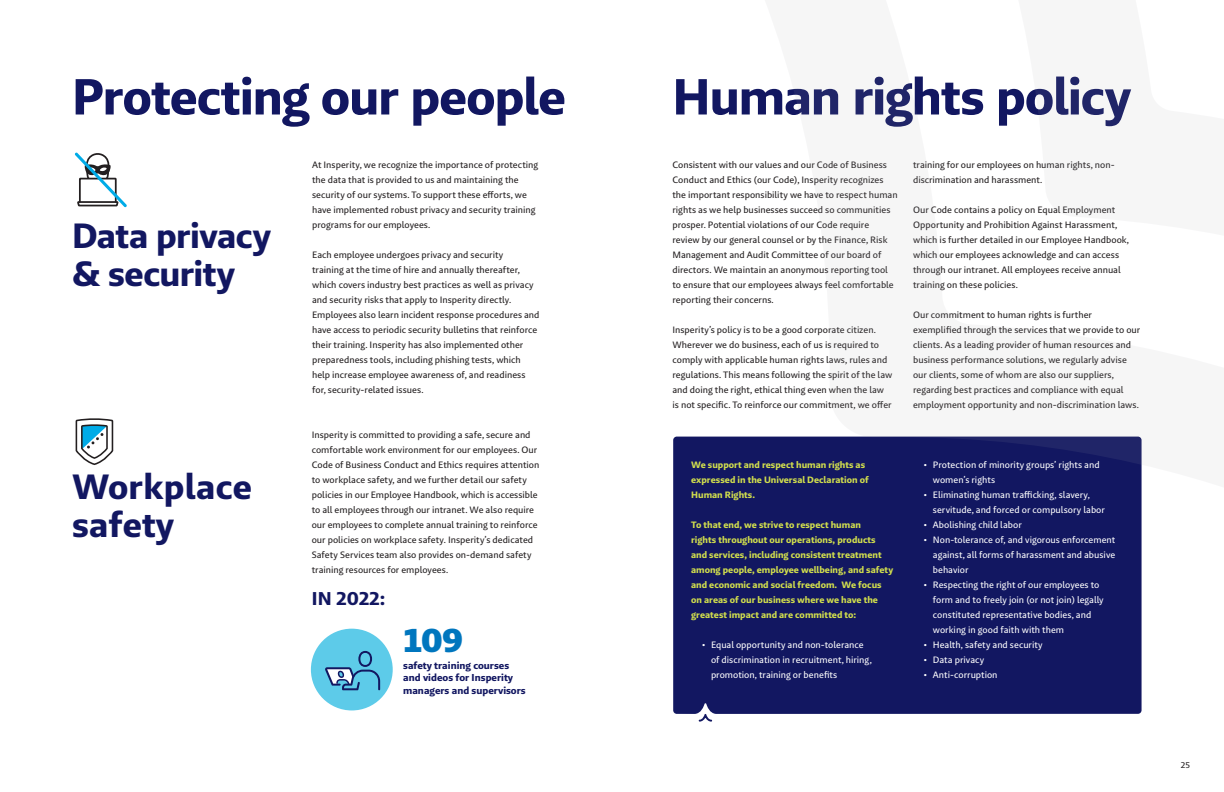
<style>
.page{position:relative;width:1224px;height:792px;background:#fff}
.page>*{position:absolute;margin:0;border:0;box-sizing:border-box;transform-origin:0 0}
.H2{font:52px "Brando Sans Bold LF";letter-spacing:-.02em;color:#121761}
.H3{font:36px/38px "Brando Sans Bold LF";letter-spacing:-.015em;color:#121761}
.H1{font:36px/38px "Brando Sans Bold LF";letter-spacing:.01em;color:#121761}
.big_number_-_number{font:34px "Brando Sans Black LF";color:#0076be}
.SH1{font:19px "Brando Sans Bold LF";letter-spacing:.01em;color:#121761}
.big_number_-_text{font:10.3px/12.4px "Brando Sans Bold LF";color:#121761}
.P1{font:9.5px/15px "Brando Sans Text LF";color:#231f20}
.t1{font:9.5px/15px "Brando Sans Text LF";color:#fff}
.P1-2{font:9.5px/15px "Brando Sans Bold LF";color:#d1de4d}
.t2{font:8.5px "Brando Sans Text LF";color:#231f20}
</style>
<div class="page">
<svg style="left:76px;top:418px;width:37px;height:47px"></svg>
<svg style="left:74px;top:152px;width:53px;height:55px"></svg>
<div style="left:673px;top:549px;width:469px;height:165px;background:#121761"></div>
<svg style="left:699px;top:714px;width:13px;height:8px"></svg>
<div style="left:311px;top:629px;width:82px;height:81px;background:#5dcbe9;border-radius:50%"></div>
<svg style="left:325px;top:651px;width:55px;height:39px"></svg>
<div style="left:673px;top:436px;width:469px;height:113px;background:#121761"></div>
<p class="H2" style="left:72px;top:64px;width:495px">Protecting our people</p>
<p class="H3" style="left:72px;top:217px;width:201px">Data privacy &amp; security</p>
<p class="H1" style="left:72px;top:468px;width:182px">Workplace safety</p>
<p class="P1" style="left:312px;top:157px;width:228px">At Insperity, we recognize the importance of protecting the data that is provided to us and maintaining the security of our systems. To support these efforts, we have implemented robust privacy and security training programs for our employees.</p>
<p class="P1" style="left:312px;top:247px;width:229px">Each employee undergoes privacy and security<br>training at the time of hire and annually thereafter, which covers industry best practices as well as privacy and security risks that apply to Insperity directly.<br>Employees also learn incident response procedures and have access to periodic security bulletins that reinforce their training. Insperity has also implemented other preparedness tools, including phishing tests, which help increase employee awareness of, and readiness for, security-related issues.</p>
<p class="P1" style="left:312px;top:427px;width:229px">Insperity is committed to providing a safe, secure and comfortable work environment for our employees. Our Code of Business Conduct and Ethics requires attention to workplace safety, and we further detail our safety policies in our Employee Handbook, which is accessible to all employees through our intranet. We also require our employees to complete annual training to reinforce our policies on workplace safety. Insperity’s dedicated Safety Services team also provides on-demand safety training resources for employees.</p>
<p class="SH1" style="left:312px;top:586px;width:75px">IN 2022:</p>
<p class="big_number_-_number" style="left:403px;top:619px;width:61px">109</p>
<p class="big_number_-_text" style="left:403px;top:659px;width:124px">safety training courses and videos for Insperity managers and supervisors</p>
<p class="H2" style="left:672px;top:64px;width:460px">Human rights policy</p>
<p class="P1" style="left:672px;top:157px;width:227px">Consistent with our values and our Code of Business Conduct and Ethics (our Code), Insperity recognizes the important responsibility we have to respect human rights as we help businesses succeed so communities prosper. Potential violations of our Code require review by our general counsel or by the Finance, Risk Management and Audit Committee of our board of directors. We maintain an anonymous reporting tool to ensure that our employees always feel comfortable reporting their concerns.</p>
<p class="P1" style="left:672px;top:322px;width:221px">Insperity’s policy is to be a good corporate citizen.<br>Wherever we do business, each of us is required to comply with applicable human rights laws, rules and regulations. This means following the spirit of the law and doing the right, ethical thing even when the law is not specific. To reinforce our commitment, we offer</p>
<p class="P1" style="left:913px;top:157px;width:203px">training for our employees on human rights, non&shy;discrimination and harassment.</p>
<p class="P1" style="left:913px;top:202px;width:218px">Our Code contains a policy on Equal Employment Opportunity and Prohibition Against Harassment, which is further detailed in our Employee Handbook, which our employees acknowledge and can access through our intranet. All employees receive annual training on these policies.</p>
<p class="P1" style="left:913px;top:307px;width:229px">Our commitment to human rights is further exemplified through the services that we provide to our clients. As a leading provider of human resources and business performance solutions, we regularly advise our clients, some of whom are also our suppliers, regarding best practices and compliance with equal employment opportunity and non-discrimination laws.</p>
<p class="P1-2" style="left:691px;top:457px;width:179px">We support and respect human rights as expressed in the Universal Declaration of<br>Human Rights.</p>
<p class="P1-2" style="left:691px;top:517px;width:204px">To that end, we strive to respect human<br>rights throughout our operations, products and services, including consistent treatment among people, employee wellbeing, and safety and economic and social freedom. We focus on areas of our business where we have the greatest impact and are committed to:</p>
<p class="t1" style="left:711px;top:637px;width:162px;text-indent:-9px">• Equal opportunity and non-tolerance of discrimination in recruitment, hiring, promotion, training or benefits</p>
<p class="t1" style="left:933px;top:457px;width:168px;text-indent:-9px">• Protection of minority groups’ rights and women’s rights</p>
<p class="t1" style="left:933px;top:487px;width:174px;text-indent:-9px">• Eliminating human trafficking, slavery, servitude, and forced or compulsory labor</p>
<p class="t1" style="left:924px;top:517px;width:99px">• Abolishing child labor</p>
<p class="t1" style="left:933px;top:532px;width:184px;text-align:justify;text-indent:-9px">• Non-tolerance of, and vigorous enforcement against, all forms of harassment and abusive behavior</p>
<p class="t1" style="left:933px;top:577px;width:172px;text-indent:-9px">• Respecting the right of our employees to form and to freely join (or not join) legally constituted representative bodies, and working in good faith with them</p>
<p class="t1" style="left:924px;top:637px;width:120px">• Health, safety and security</p>
<p class="t1" style="left:924px;top:652px;width:62px">• Data privacy</p>
<p class="t1" style="left:924px;top:667px;width:75px">• Anti-corruption</p>
<p class="t2" style="left:1181px;top:760px;width:11px">25</p>
</div>
